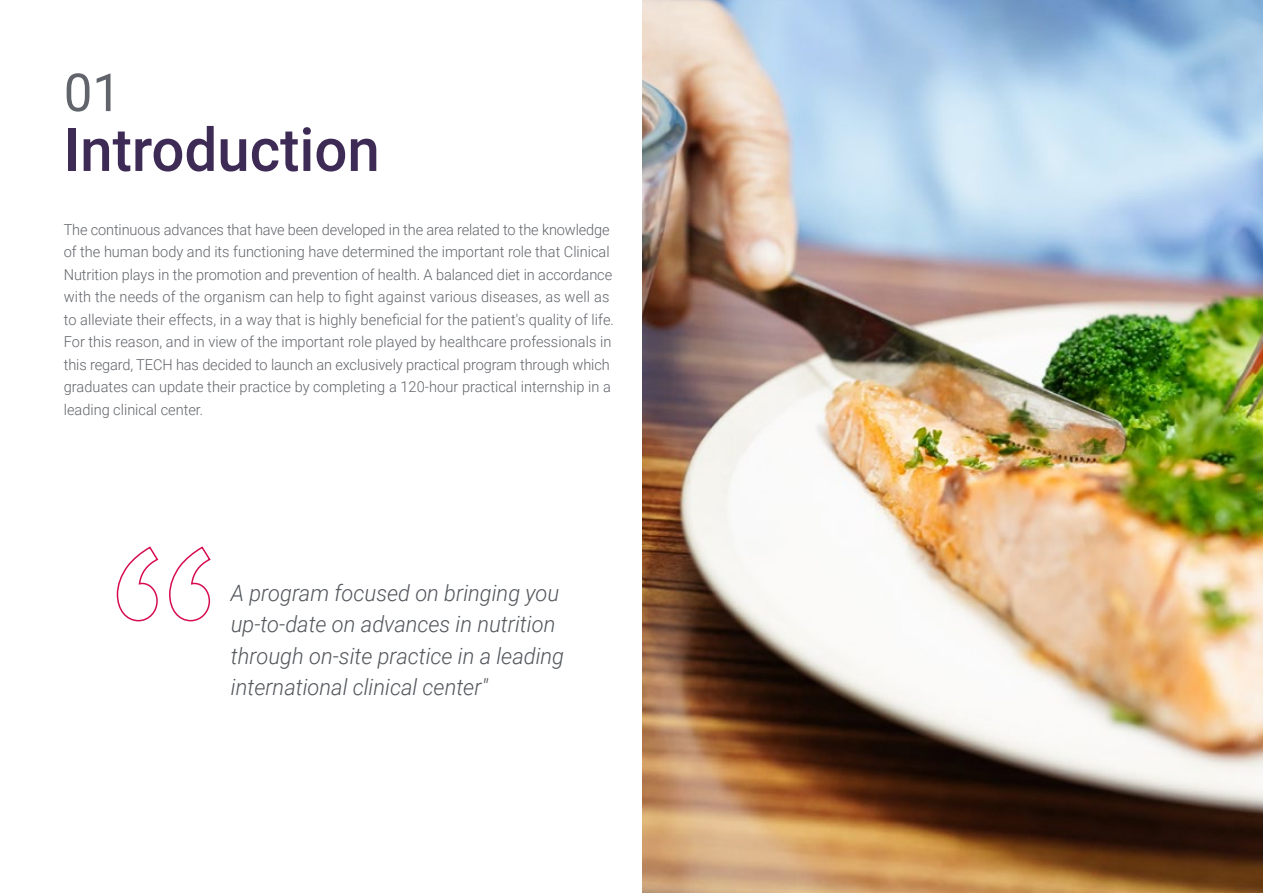
<style>
.page{position:relative;width:1263px;height:893px;background:#fff}
.page>*{position:absolute;margin:0;border:0;box-sizing:border-box;transform-origin:0 0}
.t1{font:500 60px "Roboto";color:#3d2b56}
.t2{font:52.5px "Roboto";color:#61646a}
.t3{font:italic 300 22.5px/31.5px "Roboto";color:#52555b}
.t4{font:300 15px/22.5px "Roboto";color:#61646a}
</style>
<div class="page">
<svg style="left:116px;top:546px;width:95px;height:76px"></svg>
<img style="left:642px;top:0;width:621px;height:893px">
<h2 class="t2" style="left:64px;top:56px;width:59px">01</h2>
<h1 class="t1" style="left:64px;top:108px;width:317px">Introduction</h1>
<p class="t4" style="left:64px;top:217px;width:552px">The continuous advances that have been developed in the area related to the knowledge of the human body and its functioning have determined the important role that Clinical Nutrition plays in the promotion and prevention of health. A balanced diet in accordance with the needs of the organism can help to fight against various diseases, as well as to alleviate their effects, in a way that is highly beneficial for the patient's quality of life.<br>For this reason, and in view of the important role played by healthcare professionals in this regard, TECH has decided to launch an exclusively practical program through which graduates can update their practice by completing a 120-hour practical internship in a leading clinical center.</p>
<h3 class="t3" style="left:231px;top:576px;width:335px">A program focused on bringing you up-to-date on advances in nutrition through on-site practice in a leading international clinical center"</h3>
</div>
